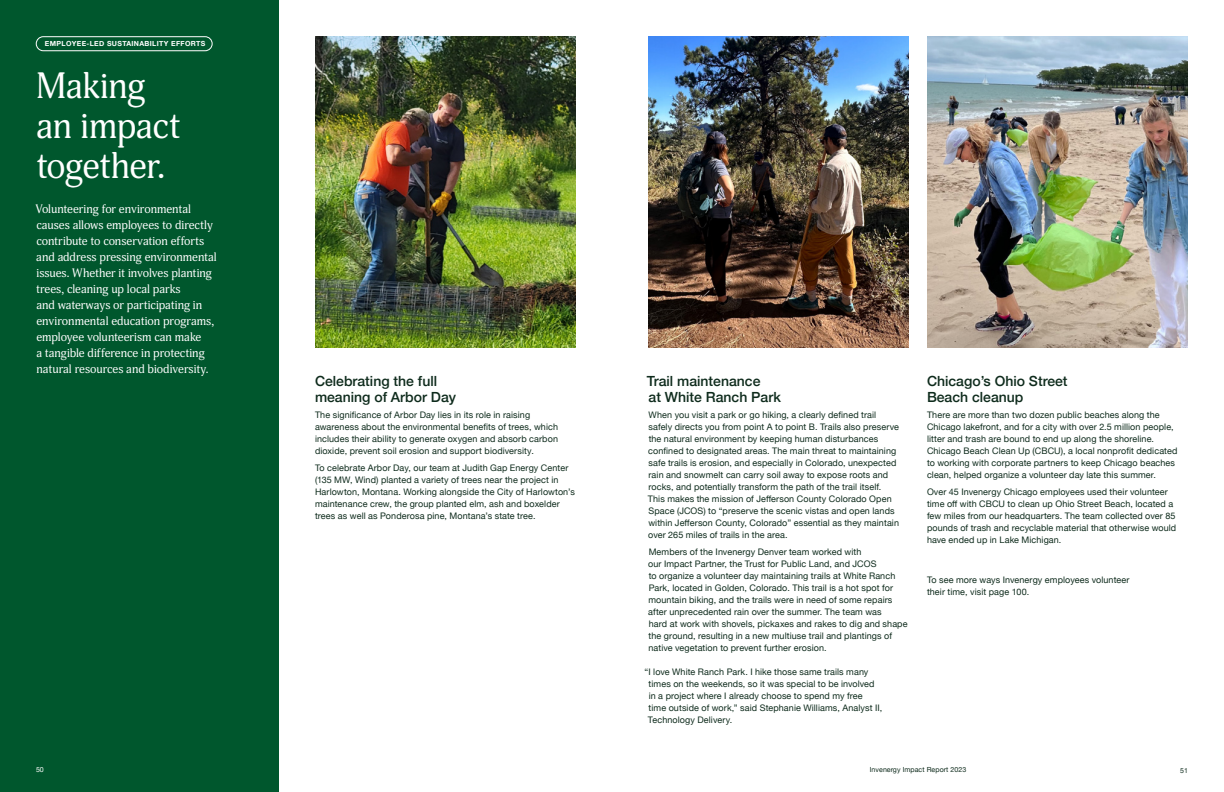
<style>
.page{position:relative;width:1224px;height:792px;background:#fff}
.page>*{position:absolute;margin:0;border:0;box-sizing:border-box;transform-origin:0 0}
.t1{font:36px/40px "Adonis";letter-spacing:-.01em;color:#fff}
.t2{font:500 14px/16px "Helvetica Neue";color:#0e2b1c}
.t3{font:12px/16px "Adonis";letter-spacing:-.005em;color:#fff}
.t4{font:9px/12px "Helvetica Neue";letter-spacing:.01em;color:#0e2b1c}
.t5{font:700 7px "Helvetica Neue";letter-spacing:.05em;color:#fff}
.t6{font:7px "Helvetica Neue";letter-spacing:.01em;color:#0e2b1c}
.t7{font:7px "Helvetica Neue";color:#fff}
</style>
<div class="page">
<div style="left:0;top:0;width:279px;height:792px;background:#00572d"></div>
<div style="left:36px;top:36px;width:176px;height:15px;border:1px solid #fff;border-radius:7px"></div>
<img style="left:315px;top:36px;width:261px;height:312px">
<img style="left:648px;top:36px;width:261px;height:312px">
<img style="left:927px;top:36px;width:261px;height:312px">
<p class="t5" style="left:45px;top:38px;width:162px">EMPLOYEE-LED SUSTAINABILITY EFFORTS</p>
<h1 class="t1" style="left:36px;top:67px;width:146px">Making an impact together.</h1>
<p class="t3" style="left:35px;top:201px;width:183px">Volunteering for environmental causes allows employees to directly contribute to conservation efforts and address pressing environmental issues. Whether it involves planting trees, cleaning up local parks<br>and waterways or participating in environmental education programs, employee volunteerism can make<br>a tangible difference in protecting natural resources and biodiversity.</p>
<p class="t7" style="left:36px;top:765px;width:9px">50</p>
<h2 class="t2" style="left:315px;top:372px;width:143px">Celebrating the full meaning of Arbor Day</h2>
<p class="t4" style="left:315px;top:409px;width:245px">The significance of Arbor Day lies in its role in raising awareness about the environmental benefits of trees, which includes their ability to generate oxygen and absorb carbon dioxide, prevent soil erosion and support biodiversity.</p>
<p class="t4" style="left:315px;top:462px;width:261px">To celebrate Arbor Day, our team at Judith Gap Energy Center (135 MW, Wind) planted a variety of trees near the project in Harlowton, Montana. Working alongside the City of Harlowton’s maintenance crew, the group planted elm, ash and boxelder trees as well as Ponderosa pine, Montana’s state tree.</p>
<h2 class="t2" style="left:647px;top:372px;width:136px">Trail maintenance<br>at White Ranch Park</h2>
<p class="t4" style="left:648px;top:409px;width:253px">When you visit a park or go hiking, a clearly defined trail safely directs you from point A to point B. Trails also preserve the natural environment by keeping human disturbances confined to designated areas. The main threat to maintaining safe trails is erosion, and especially in Colorado, unexpected rain and snowmelt can carry soil away to expose roots and rocks, and potentially transform the path of the trail itself.<br>This makes the mission of Jefferson County Colorado Open Space (JCOS) to “preserve the scenic vistas and open lands within Jefferson County, Colorado” essential as they maintain over 265 miles of trails in the area.</p>
<p class="t4" style="left:648px;top:546px;width:261px">Members of the Invenergy Denver team worked with<br>our Impact Partner, the Trust for Public Land, and JCOS<br>to organize a volunteer day maintaining trails at White Ranch Park, located in Golden, Colorado. This trail is a hot spot for mountain biking, and the trails were in need of some repairs after unprecedented rain over the summer. The team was<br>hard at work with shovels, pickaxes and rakes to dig and shape the ground, resulting in a new multiuse trail and plantings of native vegetation to prevent further erosion.</p>
<p class="t4" style="left:648px;top:666px;width:236px;text-indent:-3px">“I love White Ranch Park. I hike those same trails many times on the weekends, so it was special to be involved in a project where I already choose to spend my free<br>time outside of work,” said Stephanie Williams, Analyst II, Technology Delivery.</p>
<h2 class="t2" style="left:927px;top:372px;width:142px">Chicago’s Ohio Street<br>Beach cleanup</h2>
<p class="t4" style="left:927px;top:409px;width:252px">There are more than two dozen public beaches along the Chicago lakefront, and for a city with over 2.5 million people, litter and trash are bound to end up along the shoreline.<br>Chicago Beach Clean Up (CBCU), a local nonprofit dedicated to working with corporate partners to keep Chicago beaches clean, helped organize a volunteer day late this summer.</p>
<p class="t4" style="left:927px;top:486px;width:251px">Over 45 Invenergy Chicago employees used their volunteer time off with CBCU to clean up Ohio Street Beach, located a few miles from our headquarters. The team collected over 85 pounds of trash and recyclable material that otherwise would have ended up in Lake Michigan.</p>
<p class="t4" style="left:927px;top:574px;width:204px">To see more ways Invenergy employees volunteer their time, visit page 100.</p>
<p class="t6" style="left:870px;top:765px;width:98px">Invenergy Impact Report 2023</p>
<p class="t6" style="left:1180px;top:765px;width:9px">51</p>
</div>
